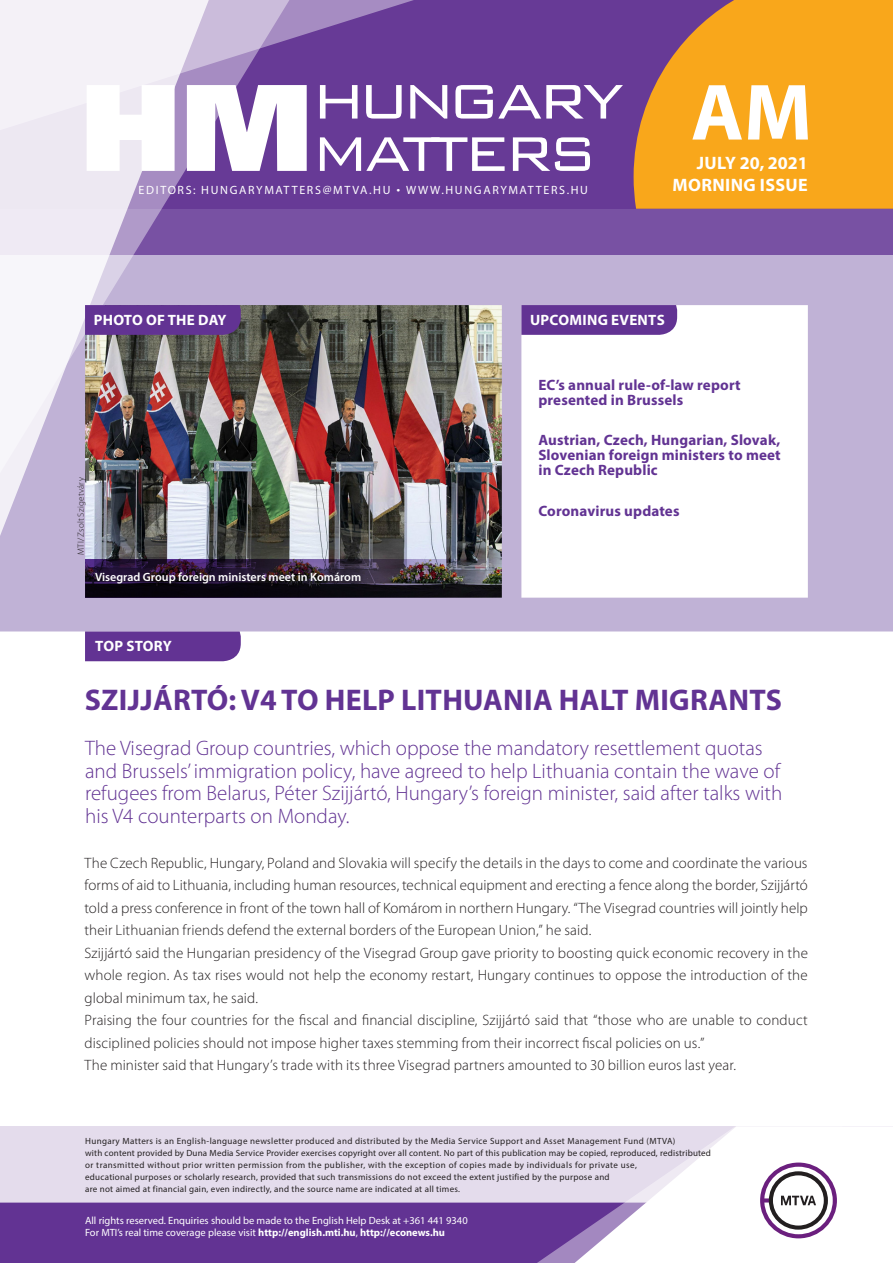
<style>
.page{position:relative;width:893px;height:1263px;background:#fff}
.page>*{position:absolute;margin:0;border:0;box-sizing:border-box;transform-origin:0 0}
.t1{font:700 80.55px "Myriad Pro";color:#fff}
._00_borito_cimsor{font:700 30px "Myriad Pro";letter-spacing:.01em;color:#623393}
._00_borito_alcimsor{font:300 21px/22.5px "Myriad Pro";color:#623393}
.t2{font:700 18px/22.5px "Myriad Pro";letter-spacing:.02em;color:#fff;text-align:right}
._03_kenyer_szöveg-1{font:300 15px/22.5px "Myriad Pro";letter-spacing:.01em;color:#231f20;text-align:justify}
._00_borito_cimsorkic{font:700 15px/15px "Myriad Pro";letter-spacing:.01em;color:#623393}
.t3{font:700 15px "Myriad Pro";letter-spacing:.02em;color:#fff}
.t4{font:12px "Myriad Pro";letter-spacing:.14em;color:#fff}
._04_kepalairas{font:600 12px "Myriad Pro";color:#fff}
.t5{font:10.5px/12px "Myriad Pro";color:#fff}
.t6{font:9px/12px "Myriad Pro";letter-spacing:.03em;color:#231f20}
._03_kenyer_szöveg-1-2{font:300 9px "Myriad Pro";letter-spacing:.03em;color:#231f20}
.s1{font-family:"Geogrotesque"}
.s2{font-weight:700}
</style>
<div class="page">
<div style="left:0;top:1126px;width:893px;height:137px;background:#e4dcec"></div>
<div style="left:0;top:1202px;width:506px;height:61px;background:#623393"></div>
<svg style="left:506px;top:1202px;width:69px;height:61px;background:#6b3e99"></svg>
<svg style="left:575px;top:1126px;width:318px;height:137px"></svg>
<svg style="left:0;top:255px;width:893px;height:376px"></svg>
<div style="left:0;top:0;width:893px;height:255px;background:linear-gradient(to bottom,#633493,#72489e)"></div>
<svg style="left:634px;top:0;width:259px;height:209px;background:#ea9c26"></svg>
<img style="left:225px;top:221px;width:83px;height:287px">
<svg style="left:225px;top:0;width:257px;height:221px;background:#744c9f"></svg>
<svg style="left:0;top:0;width:225px;height:610px"></svg>
<svg style="left:87px;top:85px;width:88px;height:86px"></svg>
<svg style="left:187px;top:85px;width:120px;height:86px"></svg>
<svg style="left:320px;top:85px;width:37px;height:34px"></svg>
<svg style="left:366px;top:85px;width:36px;height:34px"></svg>
<svg style="left:410px;top:85px;width:37px;height:34px"></svg>
<svg style="left:455px;top:85px;width:168px;height:34px"></svg>
<svg style="left:320px;top:137px;width:185px;height:34px"></svg>
<svg style="left:513px;top:137px;width:77px;height:34px"></svg>
<div style="left:85px;top:631px;width:156px;height:30px;background:#623393"></div>
<svg style="left:521px;top:305px;width:156px;height:30px;background:#653795"></svg>
<div style="left:85px;top:305px;width:156px;height:30px;background:#623393"></div>
<img style="left:85px;top:559px;width:417px;height:39px">
<p class="t4" style="left:139px;top:182px;width:451px">EDITORS: HUNGARYMATTERS@MTVA.HU <span class="s1">¬</span> WWW.HUNGARYMATTERS.HU</p>
<h1 class="t1" style="left:691px;top:60px;width:122px">AM</h1>
<p class="t2" style="left:673px;top:151px;width:137px">JULY 20, 2021<br>MORNING ISSUE</p>
<p class="t3" style="left:94px;top:310px;width:134px">PHOTO OF THE DAY</p>
<p class="t3" style="left:530px;top:310px;width:136px">UPCOMING EVENTS</p>
<p class="_03_kenyer_szöveg-1-2" style="left:76px;top:555px;width:79px;rotate:-90deg">MTI/Zsolt Szigetváry</p>
<p class="_04_kepalairas" style="left:95px;top:569px;width:268px">Visegrad Group foreign ministers meet in Komárom</p>
<p class="_00_borito_cimsorkic" style="left:538px;top:377px;width:204px">EC’s annual rule-of-law report presented in Brussels</p>
<p class="_00_borito_cimsorkic" style="left:538px;top:432px;width:244px;text-align:justify">Austrian, Czech, Hungarian, Slovak, Slovenian foreign ministers to meet in Czech Republic</p>
<p class="_00_borito_cimsorkic" style="left:538px;top:503px;width:143px">Coronavirus updates</p>
<p class="t3" style="left:95px;top:636px;width:78px">TOP STORY</p>
<p class="_00_borito_cimsor" style="left:85px;top:680px;width:699px">SZIJJÁRTÓ: V4 TO HELP LITHUANIA HALT MIGRANTS</p>
<p class="_00_borito_alcimsor" style="left:85px;top:737px;width:699px">The Visegrad Group countries, which oppose the mandatory resettlement quotas and Brussels’ immigration policy, have agreed to help Lithuania contain the wave of refugees from Belarus, Péter Szijjártó, Hungary’s foreign minister, said after talks with his V4 counterparts on Monday.</p>
<p class="_03_kenyer_szöveg-1" style="left:85px;top:851px;width:725px">The Czech Republic, Hungary, Poland and Slovakia will specify the details in the days to come and coordinate the various forms of aid to Lithuania, including human resources, technical equipment and erecting a fence along the border, Szijjártó told a press conference in front of the town hall of Komárom in northern Hungary. “The Visegrad countries will jointly help their Lithuanian friends defend the external borders of the European Union,” he said.</p>
<p class="_03_kenyer_szöveg-1" style="left:85px;top:941px;width:725px">Szijjártó said the Hungarian presidency of the Visegrad Group gave priority to boosting quick economic recovery in the whole region. As tax rises would not help the economy restart, Hungary continues to oppose the introduction of the global minimum tax, he said.</p>
<p class="_03_kenyer_szöveg-1" style="left:85px;top:1009px;width:725px">Praising the four countries for the fiscal and financial discipline, Szijjártó said that “those who are unable to conduct disciplined policies should not impose higher taxes stemming from their incorrect fiscal policies on us.”</p>
<p class="_03_kenyer_szöveg-1" style="left:85px;top:1054px;width:653px">The minister said that Hungary’s trade with its three Visegrad partners amounted to 30 billion euros last year.</p>
<p class="t6" style="left:85px;top:1134px;width:627px">Hungary Matters is an English-language newsletter produced and distributed by the Media Service Support and Asset Management Fund (MTVA)<br>with content provided by Duna Media Service Provider exercises copyright over all content. No part of this publication may be copied, reproduced, redistributed or transmitted without prior written permission from the publisher, with the exception of copies made by individuals for private use,<br>educational purposes or scholarly research, provided that such transmissions do not exceed the extent justified by the purpose and<br>are not aimed at financial gain, even indirectly, and the source name are indicated at all times.</p>
<p class="t5" style="left:85px;top:1214px;width:384px">All rights reserved. Enquiries should be made to the English Help Desk at +361 441 9340<br>For MTI’s real time coverage please visit <span class="s2">http://english.mti.hu</span>, <span class="s2">http://econews.hu</span></p>
</div>
